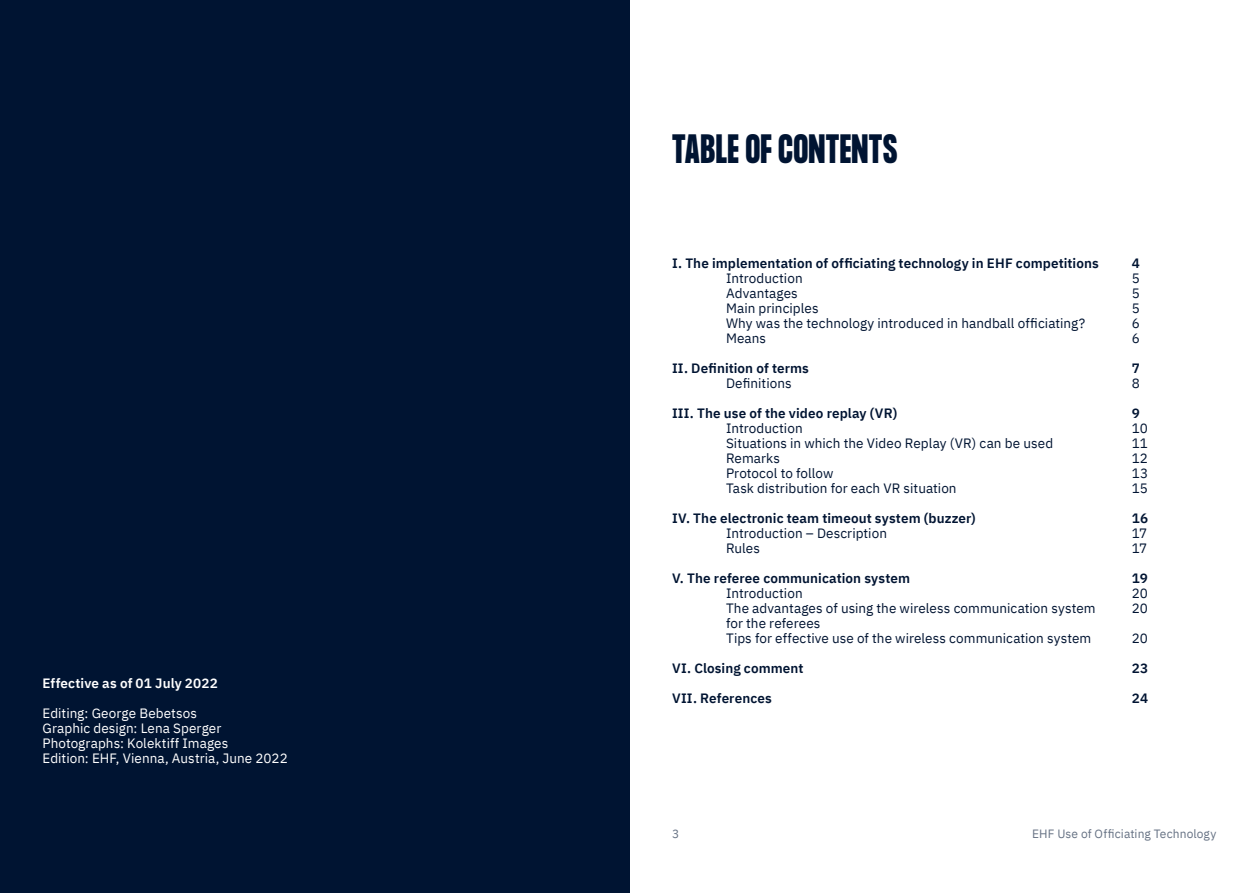
<style>
.page{position:relative;width:1259px;height:893px;background:#fff}
.page>*{position:absolute;margin:0;border:0;box-sizing:border-box;transform-origin:0 0}
.Absatzformat_1{font:700 36px "Formula Condensed";letter-spacing:.025em;color:#001432}
.Absatzformat_1-2{font:13.5px "IBM Plex Sans";letter-spacing:.005em;color:#001432}
.Absatzformat_1-3{font:600 13.5px "IBM Plex Sans";letter-spacing:.005em;color:#001432}
.Absatzformat_1-4{font:13.5px "IBM Plex Sans";letter-spacing:.005em;color:#fff}
.Absatzformat_1-5{font:600 13.5px "IBM Plex Sans";letter-spacing:.01em;color:#fff}
.t1{font:12px "IBM Plex Sans";letter-spacing:.005em;color:#667284}
</style>
<div class="page">
<div style="left:0;top:0;width:629px;height:893px;background:#001432"></div>
<p class="Absatzformat_1-5" style="left:43px;top:672px;width:177px">Effective as of 01 July 2022</p>
<p class="Absatzformat_1-4" style="left:43px;top:702px;width:156px">Editing: George Bebetsos</p>
<p class="Absatzformat_1-4" style="left:43px;top:717px;width:180px">Graphic design: Lena Sperger</p>
<p class="Absatzformat_1-4" style="left:43px;top:732px;width:187px">Photographs: Kolektiff Images</p>
<p class="Absatzformat_1-4" style="left:43px;top:747px;width:247px">Edition: EHF, Vienna, Austria, June 2022</p>
<p class="Absatzformat_1" style="left:672px;top:127px;width:227px">TABLE OF CONTENTS</p>
<p class="Absatzformat_1-3" style="left:672px;top:252px;width:428px">I. The implementation of officiating technology in EHF competitions</p>
<p class="Absatzformat_1-2" style="left:726px;top:267px;width:78px">Introduction</p>
<p class="Absatzformat_1-2" style="left:726px;top:282px;width:73px">Advantages</p>
<p class="Absatzformat_1-2" style="left:726px;top:297px;width:94px">Main principles</p>
<p class="Absatzformat_1-2" style="left:726px;top:312px;width:361px">Why was the technology introduced in handball officiating?</p>
<p class="Absatzformat_1-2" style="left:726px;top:327px;width:42px">Means</p>
<p class="Absatzformat_1-3" style="left:672px;top:357px;width:138px">II. Definition of terms</p>
<p class="Absatzformat_1-2" style="left:726px;top:372px;width:67px">Definitions</p>
<p class="Absatzformat_1-3" style="left:672px;top:402px;width:227px">III. The use of the video replay (VR)</p>
<p class="Absatzformat_1-2" style="left:726px;top:417px;width:78px">Introduction</p>
<p class="Absatzformat_1-2" style="left:726px;top:432px;width:329px">Situations in which the Video Replay (VR) can be used</p>
<p class="Absatzformat_1-2" style="left:726px;top:447px;width:56px">Remarks</p>
<p class="Absatzformat_1-2" style="left:726px;top:462px;width:109px">Protocol to follow</p>
<p class="Absatzformat_1-2" style="left:726px;top:477px;width:232px">Task distribution for each VR situation</p>
<p class="Absatzformat_1-3" style="left:672px;top:507px;width:305px">IV. The electronic team timeout system (buzzer)</p>
<p class="Absatzformat_1-2" style="left:726px;top:522px;width:162px">Introduction – Description</p>
<p class="Absatzformat_1-2" style="left:726px;top:537px;width:35px">Rules</p>
<p class="Absatzformat_1-3" style="left:672px;top:567px;width:239px">V. The referee communication system</p>
<p class="Absatzformat_1-2" style="left:726px;top:582px;width:78px">Introduction</p>
<p class="Absatzformat_1-2" style="left:726px;top:597px;width:371px">The advantages of using the wireless communication system</p>
<p class="Absatzformat_1-2" style="left:726px;top:612px;width:96px">for the referees</p>
<p class="Absatzformat_1-2" style="left:726px;top:627px;width:367px">Tips for effective use of the wireless communication system</p>
<p class="Absatzformat_1-3" style="left:672px;top:657px;width:133px">VI. Closing comment</p>
<p class="Absatzformat_1-3" style="left:672px;top:687px;width:101px">VII. References</p>
<p class="Absatzformat_1-3" style="left:1131px;top:252px;width:10px">4</p>
<p class="Absatzformat_1-2" style="left:1131px;top:267px;width:10px">5</p>
<p class="Absatzformat_1-2" style="left:1131px;top:282px;width:10px">5</p>
<p class="Absatzformat_1-2" style="left:1131px;top:297px;width:10px">5</p>
<p class="Absatzformat_1-2" style="left:1131px;top:312px;width:10px">6</p>
<p class="Absatzformat_1-2" style="left:1131px;top:327px;width:10px">6</p>
<p class="Absatzformat_1-3" style="left:1131px;top:357px;width:10px">7</p>
<p class="Absatzformat_1-2" style="left:1131px;top:372px;width:10px">8</p>
<p class="Absatzformat_1-3" style="left:1131px;top:402px;width:10px">9</p>
<p class="Absatzformat_1-2" style="left:1131px;top:417px;width:18px">10</p>
<p class="Absatzformat_1-2" style="left:1131px;top:432px;width:18px">11</p>
<p class="Absatzformat_1-2" style="left:1131px;top:447px;width:18px">12</p>
<p class="Absatzformat_1-2" style="left:1131px;top:462px;width:18px">13</p>
<p class="Absatzformat_1-2" style="left:1131px;top:477px;width:18px">15</p>
<p class="Absatzformat_1-3" style="left:1131px;top:507px;width:18px">16</p>
<p class="Absatzformat_1-2" style="left:1131px;top:522px;width:17px">17</p>
<p class="Absatzformat_1-2" style="left:1131px;top:537px;width:17px">17</p>
<p class="Absatzformat_1-3" style="left:1131px;top:567px;width:18px">19</p>
<p class="Absatzformat_1-2" style="left:1131px;top:582px;width:18px">20</p>
<p class="Absatzformat_1-2" style="left:1131px;top:597px;width:18px">20</p>
<p class="Absatzformat_1-2" style="left:1131px;top:627px;width:18px">20</p>
<p class="Absatzformat_1-3" style="left:1131px;top:657px;width:18px">23</p>
<p class="Absatzformat_1-3" style="left:1131px;top:687px;width:18px">24</p>
<p class="t1" style="left:672px;top:824px;width:9px">3</p>
<p class="t1" style="left:1032px;top:824px;width:186px">EHF Use of Officiating Technology</p>
</div>
